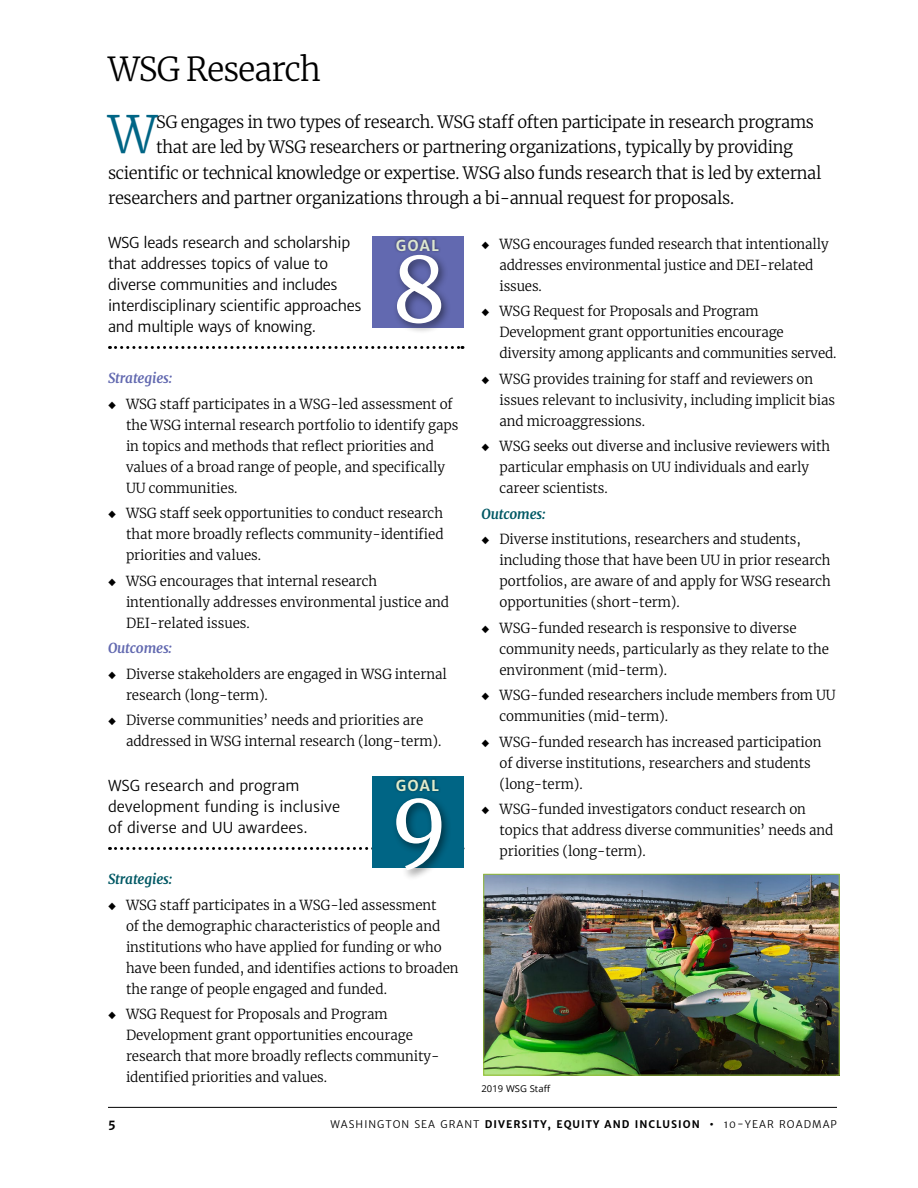
<style>
.page{position:relative;width:918px;height:1188px;background:#fff}
.page>*{position:absolute;margin:0;border:0;box-sizing:border-box;transform-origin:0 0}
.A_Body_2{font:90px "Merriweather";color:#fff}
.A_Intro{font:300 51.3px "Merriweather";color:#006585}
.A_Head_1{font:300 33px "Merriweather";letter-spacing:-.03em;color:#000}
.A_Intro-2{font:300 16.95px "Merriweather";letter-spacing:-.02em;color:#000}
.Paragraph_Style_9{font:15px/21px "Merriweather Sans";letter-spacing:-.02em;color:#000}
.Paragraph_Style_9-2{font:15px/21px "Merriweather Sans";color:#000}
.A_1_1_Head{font:700 15px "Merriweather Sans";color:#dde6d0}
.A_1_1_Head-2{font:700 15px "Merriweather Sans";color:#e1ebcb}
.t1{font:300 13.8px/21px "Merriweather";letter-spacing:-.005em;color:#000}
.BoldItalicBody{font:italic 700 13.8px "Merriweather";letter-spacing:-.01em;color:#6269b0}
.BoldItalicBody-2{font:italic 700 13.8px "Merriweather";letter-spacing:-.01em;color:#005864}
.t2{font:700 12px "Merriweather Sans";color:#000}
.t3{font:10.5px "Merriweather Sans";letter-spacing:.1em;color:#000}
.t4{font:9.45px "Open Sans";letter-spacing:.01em;color:#000}
.s1{font-weight:700}
</style>
<div class="page">
<svg style="left:110px;top:346px;width:353px;height:3px"></svg>
<svg style="left:110px;top:847px;width:262px;height:3px"></svg>
<div style="left:372px;top:236px;width:92px;height:91px;background:#6269b0"></div>
<div style="left:392px;top:250px;width:60px;height:84px;background:#000;opacity:.5"></div>
<div style="left:394px;top:237px;width:48px;height:16px;background:#000;opacity:.49"></div>
<div style="left:372px;top:776px;width:92px;height:91px;background:#006585"></div>
<div style="left:391px;top:793px;width:62px;height:88px;background:#000;opacity:.5"></div>
<div style="left:394px;top:777px;width:48px;height:16px;background:#000;opacity:.49"></div>
<img style="left:485px;top:876px;width:353px;height:198px">
<div style="left:483px;top:874px;width:357px;height:202px;border:1px solid #94bb34"></div>
<hr style="left:108px;top:1107px;width:729px;height:1px;background:#000">
<p class="A_Head_1" style="left:108px;top:46px;width:215px">WSG Research</p>
<p class="A_Intro" style="left:108px;top:99px;width:51px">W</p>
<p class="A_Intro-2" style="left:156px;top:110px;width:659px">SG engages in two types of research. WSG staff often participate in research programs</p>
<p class="A_Intro-2" style="left:156px;top:135px;width:638px">that are led by WSG researchers or partnering organizations, typically by providing</p>
<p class="A_Intro-2" style="left:108px;top:161px;width:715px">scientific or technical knowledge or expertise. WSG also funds research that is led by external</p>
<p class="A_Intro-2" style="left:108px;top:186px;width:628px">researchers and partner organizations through a bi-annual request for proposals.</p>
<p class="Paragraph_Style_9" style="left:108px;top:233px;width:255px">WSG leads research and scholarship that addresses topics of value to diverse communities and includes interdisciplinary scientific approaches and multiple ways of knowing.</p>
<p class="BoldItalicBody" style="left:108px;top:369px;width:66px">Strategies:</p>
<p class="t1" style="left:126px;top:393px;width:334px;text-indent:-18px">◆ WSG staff participates in a WSG-led assessment of the WSG internal research portfolio to identify gaps in topics and methods that reflect priorities and values of a broad range of people, and specifically UU communities.</p>
<p class="t1" style="left:126px;top:503px;width:319px;text-align:justify;text-indent:-18px">◆ WSG staff seek opportunities to conduct research that more broadly reflects community-identified priorities and values.</p>
<p class="t1" style="left:126px;top:570px;width:325px;text-indent:-18px">◆ WSG encourages that internal research intentionally addresses environmental justice and<br>DEI-related issues.</p>
<p class="BoldItalicBody" style="left:108px;top:639px;width:66px">Outcomes:</p>
<p class="t1" style="left:126px;top:663px;width:322px;text-indent:-18px">◆ Diverse stakeholders are engaged in WSG internal research (long-term).</p>
<p class="t1" style="left:126px;top:710px;width:317px;text-indent:-18px">◆ Diverse communities’ needs and priorities are addressed in WSG internal research (long-term).</p>
<p class="Paragraph_Style_9-2" style="left:108px;top:776px;width:234px">WSG research and program development funding is inclusive of diverse and UU awardees.</p>
<p class="BoldItalicBody-2" style="left:108px;top:870px;width:66px">Strategies:</p>
<p class="t1" style="left:126px;top:894px;width:334px;text-indent:-18px">◆ WSG staff participates in a WSG-led assessment<br>of the demographic characteristics of people and institutions who have applied for funding or who have been funded, and identifies actions to broaden the range of people engaged and funded.</p>
<p class="t1" style="left:126px;top:1004px;width:315px;text-indent:-18px">◆ WSG Request for Proposals and Program Development grant opportunities encourage research that more broadly reflects community&shy;identified priorities and values.</p>
<p class="A_1_1_Head" style="left:396px;top:236px;width:45px">GOAL</p>
<p class="A_Body_2" style="left:391px;top:228px;width:57px">8</p>
<p class="A_1_1_Head-2" style="left:396px;top:776px;width:45px">GOAL</p>
<p class="A_Body_2" style="left:390px;top:760px;width:59px">9</p>
<p class="t1" style="left:500px;top:233px;width:331px;text-indent:-18px">◆ WSG encourages funded research that intentionally addresses environmental justice and DEI-related issues.</p>
<p class="t1" style="left:500px;top:301px;width:339px;text-indent:-18px">◆ WSG Request for Proposals and Program<br>Development grant opportunities encourage diversity among applicants and communities served.</p>
<p class="t1" style="left:500px;top:368px;width:337px;text-indent:-18px">◆ WSG provides training for staff and reviewers on issues relevant to inclusivity, including implicit bias and microaggressions.</p>
<p class="t1" style="left:500px;top:436px;width:332px;text-indent:-18px">◆ WSG seeks out diverse and inclusive reviewers with particular emphasis on UU individuals and early career scientists.</p>
<p class="BoldItalicBody-2" style="left:482px;top:504px;width:66px">Outcomes:</p>
<p class="t1" style="left:500px;top:529px;width:333px;text-indent:-18px">◆ Diverse institutions, researchers and students, including those that have been UU in prior research portfolios, are aware of and apply for WSG research opportunities (short-term).</p>
<p class="t1" style="left:500px;top:617px;width:331px;text-indent:-18px">◆ WSG-funded research is responsive to diverse community needs, particularly as they relate to the environment (mid-term).</p>
<p class="t1" style="left:500px;top:685px;width:338px;text-indent:-18px">◆ WSG-funded researchers include members from UU communities (mid-term).</p>
<p class="t1" style="left:500px;top:731px;width:323px;text-indent:-18px">◆ WSG-funded research has increased participation of diverse institutions, researchers and students (long-term).</p>
<p class="t1" style="left:500px;top:799px;width:336px;text-indent:-18px">◆ WSG-funded investigators conduct research on topics that address diverse communities’ needs and priorities (long-term).</p>
<p class="t4" style="left:482px;top:1082px;width:71px">2019 WSG Staff</p>
<p class="t2" style="left:108px;top:1116px;width:9px">5</p>
<p class="t3" style="left:330px;top:1118px;width:508px">WASHINGTON SEA GRANT <span class="s1">DIVERSITY, EQUITY AND INCLUSION •</span> 10-YEAR ROADMAP</p>
</div>
